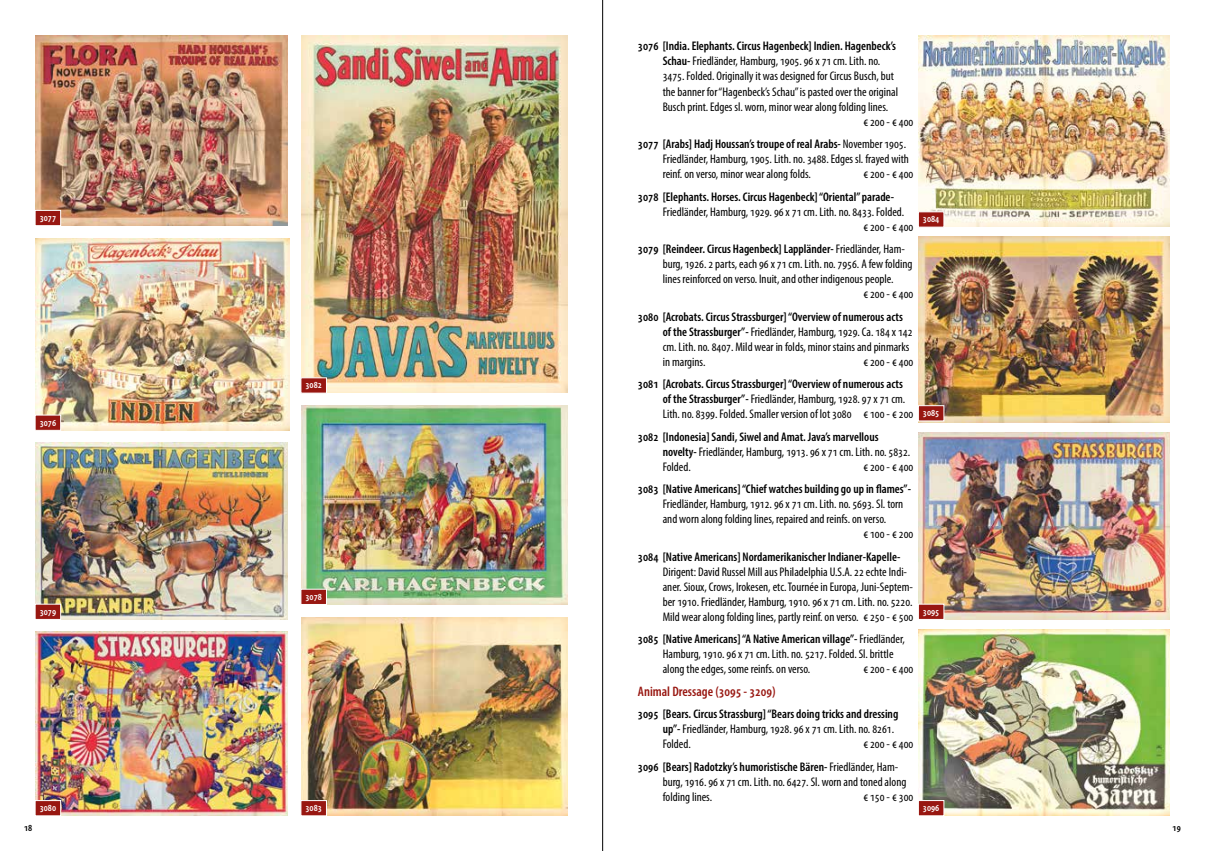
<style>
.page{position:relative;width:1205px;height:851px;background:#fff}
.page>*{position:absolute;margin:0;border:0;box-sizing:border-box;transform-origin:0 0}
.t1{font:600 condensed 13.75px "Myriad Pro";color:#981711}
.t2{font:condensed 12.5px/15px "Myriad Pro";color:#000}
.t3{font:600 condensed 12.5px/15px "Myriad Pro";color:#000}
.t4{font:600 condensed 10px "Myriad Pro";color:#fff}
.t5{font:600 condensed 10px "Myriad Pro";color:#000}
.s1{font-weight:600}
.s2{font-weight:400}
</style>
<div class="page">
<hr style="left:602px;top:0;width:1px;height:850px;background:#000">
<img style="left:35px;top:35px;width:253px;height:190px">
<img style="left:35px;top:238px;width:254px;height:192px">
<img style="left:35px;top:442px;width:253px;height:177px">
<img style="left:35px;top:631px;width:253px;height:184px">
<img style="left:301px;top:406px;width:266px;height:198px">
<img style="left:301px;top:35px;width:266px;height:358px">
<img style="left:301px;top:617px;width:266px;height:198px">
<svg style="left:35px;top:210px;width:26px;height:16px"></svg>
<svg style="left:35px;top:414px;width:26px;height:17px"></svg>
<svg style="left:35px;top:603px;width:26px;height:16px"></svg>
<svg style="left:35px;top:799px;width:26px;height:17px"></svg>
<svg style="left:301px;top:799px;width:26px;height:17px"></svg>
<svg style="left:301px;top:588px;width:26px;height:16px"></svg>
<svg style="left:301px;top:377px;width:26px;height:16px"></svg>
<img style="left:918px;top:35px;width:251px;height:192px">
<img style="left:918px;top:236px;width:251px;height:186px">
<img style="left:918px;top:432px;width:251px;height:187px">
<img style="left:918px;top:629px;width:251px;height:186px">
<svg style="left:918px;top:211px;width:26px;height:17px"></svg>
<svg style="left:918px;top:405px;width:26px;height:16px"></svg>
<svg style="left:918px;top:603px;width:26px;height:16px"></svg>
<svg style="left:918px;top:799px;width:26px;height:17px"></svg>
<p class="t4" style="left:40px;top:211px;width:18px">3077</p>
<p class="t4" style="left:40px;top:416px;width:18px">3076</p>
<p class="t4" style="left:40px;top:605px;width:18px">3079</p>
<p class="t4" style="left:305px;top:379px;width:18px">3082</p>
<p class="t4" style="left:305px;top:590px;width:18px">3078</p>
<p class="t4" style="left:40px;top:801px;width:18px">3080</p>
<p class="t4" style="left:305px;top:801px;width:18px">3083</p>
<p class="t3" style="left:638px;top:39px;width:260px">3076 [India. Elephants. Circus Hagenbeck] Indien. Hagenbeck’s</p>
<p class="t2" style="left:663px;top:54px;width:219px"><span class="s1">Schau-</span> Friedländer, Hamburg, 1905. 96 x 71 cm. Lith. no.</p>
<p class="t2" style="left:663px;top:69px;width:233px">3475. Folded. Originally it was designed for Circus Busch, but</p>
<p class="t2" style="left:663px;top:84px;width:237px">the banner for “Hagenbeck’s Schau” is pasted over the original</p>
<p class="t2" style="left:663px;top:99px;width:227px">Busch print. Edges sl. worn, minor wear along folding lines.</p>
<p class="t2" style="left:863px;top:114px;width:52px">€ 200 - € 400</p>
<p class="t2" style="left:663px;top:136px;width:248px;text-indent:-25px"><span class="s1">3077 [Arabs] Hadj Houssan’s troupe of real Arabs-</span> November 1905.<br>Friedländer, Hamburg, 1905. Lith. no. 3488. Edges sl. frayed with reinf. on verso, minor wear along folds.</p>
<p class="t2" style="left:863px;top:166px;width:52px">€ 200 - € 400</p>
<p class="t3" style="left:638px;top:189px;width:258px">3078 [Elephants. Horses. Circus Hagenbeck] “Oriental” parade-</p>
<p class="t2" style="left:863px;top:204px;width:52px;text-indent:-201px">Friedländer, Hamburg, 1929. 96 x 71 cm. Lith. no. 8433. Folded.<br>€ 200 - € 400</p>
<p class="t3" style="left:638px;top:241px;width:268px">3079 [Reindeer. Circus Hagenbeck] Lappländer- <span class="s2">Friedländer, Ham-</span></p>
<p class="t2" style="left:663px;top:256px;width:251px">burg, 1926. 2 parts, each 96 x 71 cm. Lith. no. 7956. A few folding</p>
<p class="t2" style="left:663px;top:271px;width:232px">lines reinforced on verso. Inuit, and other indigenous people.</p>
<p class="t2" style="left:863px;top:286px;width:52px">€ 200 - € 400</p>
<p class="t2" style="left:663px;top:309px;width:251px;text-indent:-25px"><span class="s1">3080 [Acrobats. Circus Strassburger] “Overview of numerous acts of the Strassburger”-</span> Friedländer, Hamburg, 1929. Ca. 184 x 142 cm. Lith. no. 8407. Mild wear in folds, minor stains and pinmarks in margins.</p>
<p class="t2" style="left:863px;top:354px;width:52px">€ 200 - € 400</p>
<p class="t2" style="left:663px;top:376px;width:252px;text-indent:-25px"><span class="s1">3081 [Acrobats. Circus Strassburger] “Overview of numerous acts of the Strassburger”-</span> Friedländer, Hamburg, 1928. 97 x 71 cm.<br>Lith. no. 8399. Folded. Smaller version of lot 3080 € 100 - € 200</p>
<p class="t3" style="left:663px;top:429px;width:249px;text-indent:-25px">3082 [Indonesia] Sandi, Siwel and Amat. Java’s marvellous novelty- <span class="s2">Friedländer, Hamburg, 1913. 96 x 71 cm. Lith. no. 5832.<br>Folded.</span></p>
<p class="t2" style="left:863px;top:459px;width:52px">€ 200 - € 400</p>
<p class="t3" style="left:638px;top:481px;width:275px">3083 [Native Americans] “Chief watches building go up in flames”-</p>
<p class="t2" style="left:663px;top:496px;width:242px">Friedländer, Hamburg, 1912. 96 x 71 cm. Lith. no. 5693. Sl. torn</p>
<p class="t2" style="left:663px;top:511px;width:225px">and worn along folding lines, repaired and reinfs. on verso.</p>
<p class="t2" style="left:863px;top:526px;width:52px">€ 100 - € 200</p>
<p class="t3" style="left:638px;top:549px;width:264px">3084 [Native Americans] Nordamerikanischer Indianer-Kapelle-</p>
<p class="t2" style="left:663px;top:564px;width:252px">Dirigent: David Russel Mill aus Philadelphia U.S.A. 22 echte Indi&shy;aner. Sioux, Crows, Irokesen, etc. Tournée in Europa, Juni-Septem&shy;ber 1910. Friedländer, Hamburg, 1910. 96 x 71 cm. Lith. no. 5220.<br>Mild wear along folding lines, partly reinf. on verso. € 250 - € 500</p>
<p class="t2" style="left:663px;top:631px;width:244px;text-indent:-25px"><span class="s1">3085 [Native Americans] “A Native American village”-</span> Friedländer,<br>Hamburg, 1910. 96 x 71 cm. Lith. no. 5217. Folded. Sl. brittle along the edges, some reinfs. on verso.</p>
<p class="t2" style="left:863px;top:661px;width:52px">€ 200 - € 400</p>
<p class="t1" style="left:638px;top:682px;width:139px">Animal Dressage (3095 - 3209)</p>
<p class="t3" style="left:663px;top:706px;width:237px;text-indent:-25px">3095 [Bears. Circus Strassburg] “Bears doing tricks and dressing up”- <span class="s2">Friedländer, Hamburg, 1928. 96 x 71 cm. Lith. no. 8261.<br>Folded.</span></p>
<p class="t3" style="left:638px;top:732px;width:277px;line-height:22.5px;text-indent:225px"><span class="s2">€ 200 - € 400<br></span>3096 [Bears] Radotzky’s humoristische Bären- <span class="s2">Friedländer, Ham-</span></p>
<p class="t2" style="left:663px;top:774px;width:245px">burg, 1916. 96 x 71 cm. Lith. no. 6427. Sl. worn and toned along folding lines.</p>
<p class="t2" style="left:863px;top:789px;width:52px">€ 150 - € 300</p>
<p class="t4" style="left:923px;top:213px;width:18px">3084</p>
<p class="t4" style="left:923px;top:406px;width:18px">3085</p>
<p class="t4" style="left:923px;top:605px;width:18px">3095</p>
<p class="t4" style="left:923px;top:801px;width:18px">3096</p>
<p class="t5" style="left:24px;top:821px;width:10px">18</p>
<p class="t5" style="left:1172px;top:821px;width:10px">19</p>
</div>
